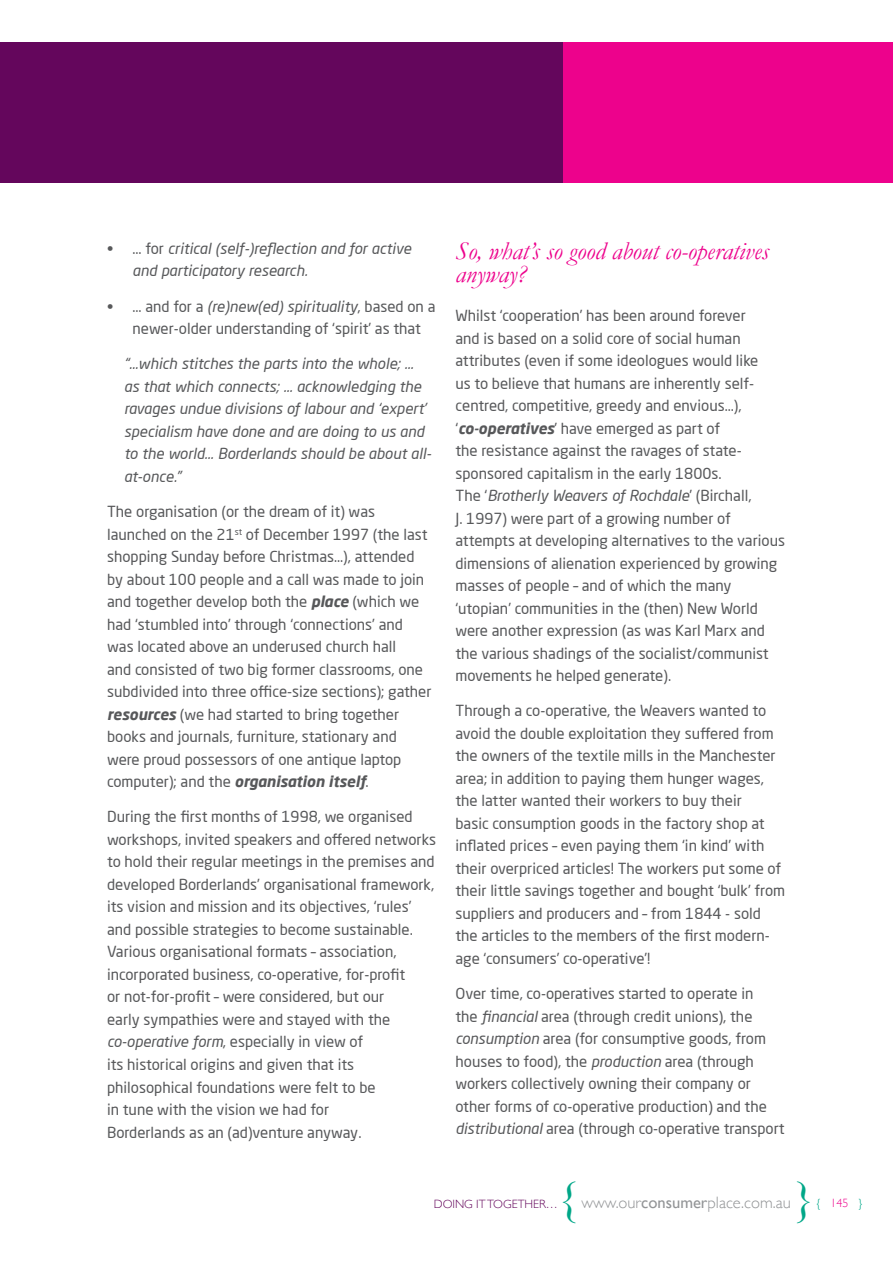
<style>
.page{position:relative;width:893px;height:1263px;background:#fff}
.page>*{position:absolute;margin:0;border:0;box-sizing:border-box;transform-origin:0 0}
._1_SUB_HEAD{font:italic 25.5px/22.5px "Garamond";color:#ed028c}
._1_BODY_COPY{font:300 16.5px "Gill Sans";color:#939597}
._1_BODY_COPY-2{font:15px/22.5px "Neo Sans Pro";color:#57585a}
._1_BODY_COPY-3{font:italic 15px/22.5px "Neo Sans Pro";color:#57585a}
._1_BODY_COPY-4{font:300 12px "Gill Sans";color:#64065c}
._1_BODY_COPY-5{font:300 12px "Gill Sans";color:#ed028c}
.s1{font-style:normal}
.s2{font-style:italic}
.s3{font-weight:700;font-style:italic}
.s4{font-weight:400}
.s5{color:#00a788}
</style>
<div class="page">
<div style="left:0;top:43px;width:893px;height:140px;background:#64065c"></div>
<div style="left:563px;top:43px;width:330px;height:140px;background:#ed028c"></div>
<p class="_1_BODY_COPY-3" style="left:133px;top:237px;width:280px;text-indent:-26px"><span class="s1">• … for</span> critical (self-)reflection and for active and participatory research.</p>
<p class="_1_BODY_COPY-2" style="left:133px;top:295px;width:304px;text-indent:-26px">• … and for a <span class="s2">(re)new(ed) spirituality</span>, based on a newer-older understanding of ‘spirit’ as that</p>
<p class="_1_BODY_COPY-3" style="left:124px;top:352px;width:309px">“…which stitches the parts into the whole; … as that which connects; … acknowledging the ravages undue divisions of labour and ‘expert’ specialism have done and are doing to us and to the world… Borderlands should be about all&shy;at-once.”</p>
<p class="_1_BODY_COPY-2" style="left:107px;top:500px;width:326px">The organisation (or the dream of it) was launched on the 21<sup>st</sup> of December 1997 (the last shopping Sunday before Christmas…), attended by about 100 people and a call was made to join and together develop both the <span class="s3">place</span> (which we had ‘stumbled into’ through ‘connections’ and was located above an underused church hall<br>and consisted of two big former classrooms, one subdivided into three office-size sections); gather <span class="s3">resources</span> (we had started to bring together books and journals, furniture, stationary and were proud possessors of one antique laptop computer); and the <span class="s3">organisation itself</span>.</p>
<p class="_1_BODY_COPY-2" style="left:107px;top:805px;width:330px">During the first months of 1998, we organised workshops, invited speakers and offered networks to hold their regular meetings in the premises and developed Borderlands’ organisational framework, its vision and mission and its objectives, ‘rules’ and possible strategies to become sustainable.<br>Various organisational formats – association, incorporated business, co-operative, for-profit<br>or not-for-profit – were considered, but our<br>early sympathies were and stayed with the <span class="s2">co-operative form</span>, especially in view of<br>its historical origins and given that its philosophical foundations were felt to be<br>in tune with the vision we had for<br>Borderlands as an (ad)venture anyway.</p>
<p class="_1_SUB_HEAD" style="left:455px;top:239px;width:315px">So, what’s so good about co-operatives anyway?</p>
<p class="_1_BODY_COPY-2" style="left:455px;top:304px;width:331px">Whilst ‘cooperation’ has been around forever<br>and is based on a solid core of social human attributes (even if some ideologues would like<br>us to believe that humans are inherently self&shy;centred, competitive, greedy and envious…), ‘<span class="s3">co-operatives</span>’ have emerged as part of<br>the resistance against the ravages of state&shy;sponsored capitalism in the early 1800s.<br>The ‘<span class="s2">Brotherly Weavers of Rochdale</span>’ (Birchall,<br>J. 1997) were part of a growing number of attempts at developing alternatives to the various dimensions of alienation experienced by growing masses of people – and of which the many ‘utopian’ communities in the (then) New World were another expression (as was Karl Marx and the various shadings of the socialist/communist movements he helped generate).</p>
<p class="_1_BODY_COPY-2" style="left:455px;top:699px;width:331px">Through a co-operative, the Weavers wanted to avoid the double exploitation they suffered from the owners of the textile mills in the Manchester area; in addition to paying them hunger wages, the latter wanted their workers to buy their<br>basic consumption goods in the factory shop at inflated prices – even paying them ‘in kind’ with their overpriced articles! The workers put some of their little savings together and bought ‘bulk’ from suppliers and producers and – from 1844 - sold the articles to the members of the first modern&shy;age ‘consumers’ co-operative’!</p>
<p class="_1_BODY_COPY-2" style="left:455px;top:982px;width:331px">Over time, co-operatives started to operate in<br>the <span class="s2">financial</span> area (through credit unions), the <span class="s2">consumption</span> area (for consumptive goods, from houses to food), the <span class="s2">production</span> area (through workers collectively owning their company or other forms of co-operative production) and the <span class="s2">distributional</span> area (through co-operative transport</p>
<p class="_1_BODY_COPY-4" style="left:434px;top:1194px;width:126px">DOING IT TOGETHER…</p>
<p class="_1_BODY_COPY" style="left:582px;top:1190px;width:211px">www.our<span class="s4">consumer</span>place.com.au</p>
<p class="_1_BODY_COPY-5" style="left:816px;top:1194px;width:47px"><span class="s5">{</span> 145 <span class="s5">}</span></p>
</div>
